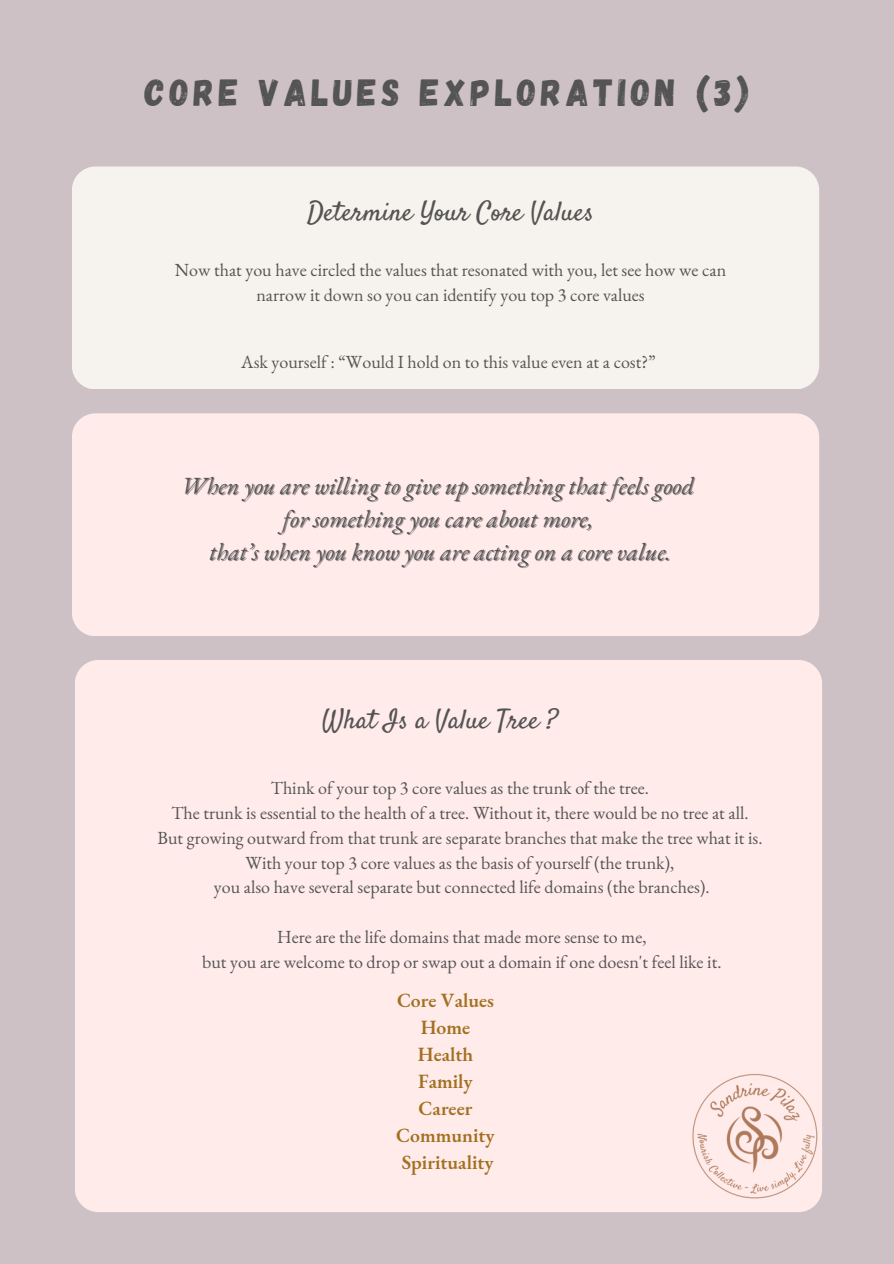
<style>
.page{position:relative;width:894px;height:1264px;background:#fff}
.page>*{position:absolute;margin:0;border:0;box-sizing:border-box;transform-origin:0 0}
.t1{font:37.8px "Gagalin";letter-spacing:.12em;color:#545454}
.t2{font:27px "Satisfy";color:#545454}
.t3{font:italic 24px "EB Garamond";color:#545454}
.t4{font:600 19.65px/27px "EB Garamond";color:#a27021;text-align:center}
.t5{font:18px/24.8px "EB Garamond";color:#545454;text-align:center}
</style>
<div class="page">
<div style="left:0;top:0;width:893px;height:1263px;background:#cdc1c6"></div>
<div style="left:72px;top:166px;width:747px;height:223px;background:#f6f3ee;border-radius:24px"></div>
<div style="left:75px;top:660px;width:746px;height:552px;background:#ffebea;border-radius:24px"></div>
<div style="left:72px;top:413px;width:747px;height:223px;background:#ffebea;border-radius:24px"></div>
<img style="left:692px;top:1027px;width:130px;height:185px">
<p class="t1" style="left:145px;top:68px;width:605px">CORE VALUES EXPLORATION (3)</p>
<p class="t2" style="left:307px;top:195px;width:288px">Determine Your Core Values</p>
<p class="t5" style="left:175px;top:257px;width:552px">Now that you have circled the values that resonated with you, let see how we can narrow it down so you can identify you top 3 core values</p>
<h1 class="t5" style="left:241px;top:349px;width:416px">Ask yourself : “Would I hold on to this value even at a cost?”</h1>
<p class="t3" style="left:181px;top:470px;width:514px">When you are willing to give up something that feels good</p>
<p class="t3" style="left:282px;top:503px;width:312px">for something you care about more,</p>
<p class="t3" style="left:209px;top:535px;width:462px">that’s when you know you are acting on a core value.</p>
<p class="t2" style="left:322px;top:703px;width:237px">What Is a Value Tree ?</p>
<p class="t5" style="left:271px;top:775px;width:379px">Think of your top 3 core values as the trunk of the tree.</p>
<h2 class="t5" style="left:171px;top:800px;width:578px">The trunk is essential to the health of a tree. Without it, there would be no tree at all.</h2>
<p class="t5" style="left:157px;top:825px;width:606px">But growing outward from that trunk are separate branches that make the tree what it is.</p>
<p class="t5" style="left:245px;top:850px;width:430px">With your top 3 core values as the basis of yourself (the trunk),</p>
<p class="t5" style="left:214px;top:874px;width:497px">you also have several separate but connected life domains (the branches).</p>
<h3 class="t5" style="left:277px;top:924px;width:371px">Here are the life domains that made more sense to me,</h3>
<p class="t5" style="left:202px;top:949px;width:520px">but you are welcome to drop or swap out a domain if one doesn't feel like it.</p>
<h2 class="t4" style="left:396px;top:986px;width:100px">Core Values<br>Home<br>Health<br>Family<br>Career<br>Community<br>Spirituality</h2>
</div>
